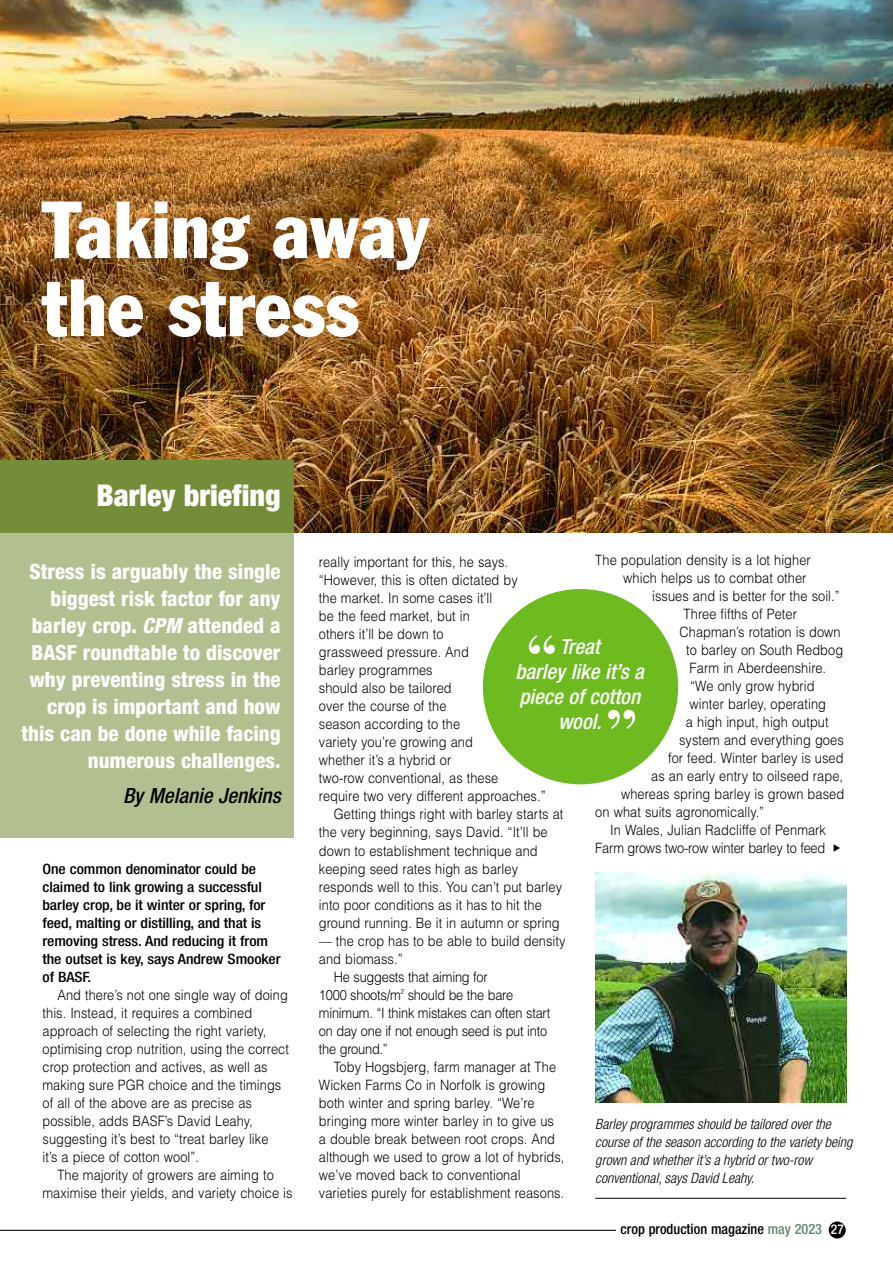
<style>
.page{position:relative;width:893px;height:1263px;background:#fff}
.page>*{position:absolute;margin:0;border:0;box-sizing:border-box;transform-origin:0 0}
.t1{font:condensed 79.5px/78px "Franklin Gothic";color:#fff}
.t2{font:700 58.95px "Bodoni BT";color:#fff}
.t3{font:700 57px "Bodoni BT";color:#fff}
.t4{font:900 condensed 30px "Helvetica Neue";color:#fff}
.t5{font:800 condensed 21px/27px "Helvetica Neue";color:#fff;text-align:right}
.t6{font:italic 500 condensed 21px/25.2px "Helvetica Neue";color:#fff;text-align:center}
.t7{font:italic 500 condensed 21px "Helvetica Neue";color:#000}
.t8{font:300 14.25px/18px "Helvetica";letter-spacing:.005em;color:#000;scale:.9 1}
.t9{font:500 condensed 14.25px/18px "Helvetica Neue";letter-spacing:-.005em;color:#000;scale:1.1 1}
.t10{font:300 14.25px "Helvetica";letter-spacing:-.015em;color:#000;scale:.9 1}
.t11{font:italic 300 condensed 14.25px/18px "Helvetica Neue";color:#000}
.t12{font:500 condensed 14.25px "Helvetica Neue";letter-spacing:-.005em;color:#000}
.s1{font-style:italic}
.s2{color:#60896c}
.s3{font-size:13.5px;color:#fff}
</style>
<div class="page">
<img style="left:0;top:0;width:893px;height:532px">
<div style="left:0;top:460px;width:293px;height:75px;background:#748d38"></div>
<div style="left:0;top:533px;width:293px;height:304px;background:#b2c090"></div>
<img style="left:595px;top:873px;width:251px;height:229px">
<hr style="left:595px;top:1198px;width:251px;height:1px;background:#000">
<div style="left:483px;top:589px;width:195px;height:195px;background:#6ebb20;border-radius:50%"></div>
<div style="left:829px;top:1221px;width:17px;height:17px;background:#000;border-radius:50%"></div>
<hr style="left:0;top:1230px;width:616px;height:1px;background:#000">
<h1 class="t1" style="left:43px;top:197px;width:388px">Taking away the stress</h1>
<h3 class="t4" style="left:97px;top:484px;width:186px">Barley briefing</h3>
<h3 class="t5" style="left:22px;top:559px;width:261px">Stress is arguably the single biggest risk factor for any barley crop. <span class="s1">CPM</span> attended a<br>BASF roundtable to discover why preventing stress in the crop is important and how this can be done while facing numerous challenges.</h3>
<h3 class="t7" style="left:123px;top:788px;width:159px">By Melanie Jenkins</h3>
<p class="t9" style="left:43px;top:861px;width:218px">One common denominator could be claimed to link growing a successful barley crop, be it winter or spring, for feed, malting or distilling, and that is removing stress. And reducing it from the outset is key, says Andrew Smooker of BASF.</p>
<p class="t8" style="left:43px;top:986px;width:275px;text-indent:15px">And there’s not one single way of doing this. Instead, it requires a combined approach of selecting the right variety, optimising crop nutrition, using the correct crop protection and actives, as well as making sure PGR choice and the timings of all of the above are as precise as possible, adds BASF’s David Leahy, suggesting it’s best to “treat barley like<br>it’s a piece of cotton wool”.</p>
<p class="t8" style="left:43px;top:1166px;width:279px;text-align:center">The majority of growers are aiming to maximise their yields, and variety choice is</p>
<p class="t8" style="left:595px;top:551px;width:241px">The population density is a lot higher</p>
<p class="t8" style="left:623px;top:569px;width:205px">which helps us to combat other</p>
<p class="t8" style="left:652px;top:587px;width:210px">issues and is better for the soil.”</p>
<p class="t8" style="left:684px;top:605px;width:127px">Three fifths of Peter</p>
<p class="t8" style="left:679px;top:623px;width:181px">Chapman’s rotation is down</p>
<p class="t8" style="left:686px;top:641px;width:176px">to barley on South Redbog</p>
<p class="t8" style="left:690px;top:659px;width:153px">Farm in Aberdeenshire.</p>
<p class="t8" style="left:690px;top:677px;width:140px">“We only grow hybrid</p>
<p class="t8" style="left:689px;top:695px;width:153px">winter barley, operating</p>
<p class="t8" style="left:686px;top:713px;width:160px">a high input, high output</p>
<p class="t8" style="left:679px;top:731px;width:184px">system and everything goes</p>
<p class="t8" style="left:668px;top:749px;width:196px">for feed. Winter barley is used</p>
<p class="t8" style="left:651px;top:767px;width:215px">as an early entry to oilseed rape,</p>
<p class="t8" style="left:621px;top:785px;width:249px">whereas spring barley is grown based</p>
<p class="t8" style="left:595px;top:803px;width:189px">on what suits agronomically.”</p>
<p class="t8" style="left:610px;top:821px;width:241px">In Wales, Julian Radcliffe of Penmark</p>
<p class="t10" style="left:595px;top:840px;width:257px">Farm grows two-row winter barley to feed</p>
<p class="t8" style="left:319px;top:553px;width:212px">really important for this, he says.</p>
<p class="t8" style="left:319px;top:571px;width:222px">“However, this is often dictated by</p>
<p class="t8" style="left:319px;top:589px;width:194px">the market. In some cases it’ll</p>
<p class="t8" style="left:319px;top:607px;width:169px">be the feed market, but in</p>
<p class="t8" style="left:319px;top:625px;width:140px">others it’ll be down to</p>
<p class="t8" style="left:319px;top:643px;width:168px">grassweed pressure. And</p>
<p class="t8" style="left:319px;top:661px;width:128px">barley programmes</p>
<p class="t8" style="left:319px;top:679px;width:149px">should also be tailored</p>
<p class="t8" style="left:319px;top:697px;width:143px">over the course of the</p>
<p class="t8" style="left:319px;top:715px;width:158px">season according to the</p>
<p class="t8" style="left:319px;top:733px;width:173px">variety you’re growing and</p>
<p class="t8" style="left:319px;top:751px;width:149px">whether it’s a hybrid or</p>
<p class="t8" style="left:319px;top:769px;width:201px">two-row conventional, as these</p>
<p class="t8" style="left:319px;top:787px;width:253px">require two very different approaches.”</p>
<p class="t8" style="left:334px;top:805px;width:257px">Getting things right with barley starts at</p>
<p class="t8" style="left:319px;top:823px;width:256px">the very beginning, says David. “It’ll be</p>
<p class="t8" style="left:319px;top:841px;width:245px">down to establishment technique and</p>
<p class="t8" style="left:319px;top:859px;width:223px">keeping seed rates high as barley</p>
<p class="t8" style="left:319px;top:877px;width:272px">responds well to this. You can’t put barley</p>
<p class="t8" style="left:319px;top:895px;width:249px">into poor conditions as it has to hit the</p>
<p class="t8" style="left:319px;top:913px;width:269px">ground running. Be it in autumn or spring</p>
<p class="t8" style="left:319px;top:931px;width:276px">–– the crop has to be able to build density</p>
<p class="t8" style="left:319px;top:949px;width:95px">and biomass.”</p>
<p class="t10" style="left:334px;top:968px;width:173px">He suggests that aiming for</p>
<p class="t10" style="left:319px;top:986px;width:217px">1000 shoots/m<sup>2</sup> should be the bare</p>
<p class="t10" style="left:319px;top:1004px;width:259px">minimum. “I think mistakes can often start</p>
<p class="t10" style="left:319px;top:1022px;width:255px">on day one if not enough seed is put into</p>
<p class="t10" style="left:319px;top:1040px;width:78px">the ground.”</p>
<p class="t8" style="left:334px;top:1057px;width:249px">Toby Hogsbjerg, farm manager at The</p>
<p class="t8" style="left:319px;top:1075px;width:253px">Wicken Farms Co in Norfolk is growing</p>
<p class="t8" style="left:319px;top:1093px;width:241px">both winter and spring barley. “We’re</p>
<p class="t8" style="left:319px;top:1111px;width:263px">bringing more winter barley in to give us</p>
<p class="t8" style="left:319px;top:1129px;width:264px">a double break between root crops. And</p>
<p class="t8" style="left:319px;top:1147px;width:274px">although we used to grow a lot of hybrids,</p>
<p class="t8" style="left:319px;top:1165px;width:225px">we’ve moved back to conventional</p>
<p class="t8" style="left:319px;top:1183px;width:274px">varieties purely for establishment reasons.</p>
<h3 class="t3" style="left:525px;top:636px;width:34px">“</h3>
<h3 class="t6" style="left:515px;top:635px;width:130px">Treat<br>barley like it’s a piece of cotton wool.</h3>
<h2 class="t2" style="left:605px;top:711px;width:35px">”</h2>
<p class="t11" style="left:595px;top:1116px;width:259px">Barley programmes should be tailored over the course of the season according to the variety being grown and whether it’s a hybrid or two-row conventional, says David Leahy.</p>
<p class="t12" style="left:621px;top:1224px;width:225px">crop production magazine <span class="s2">may 2023</span> <span class="s3">27</span></p>
</div>
